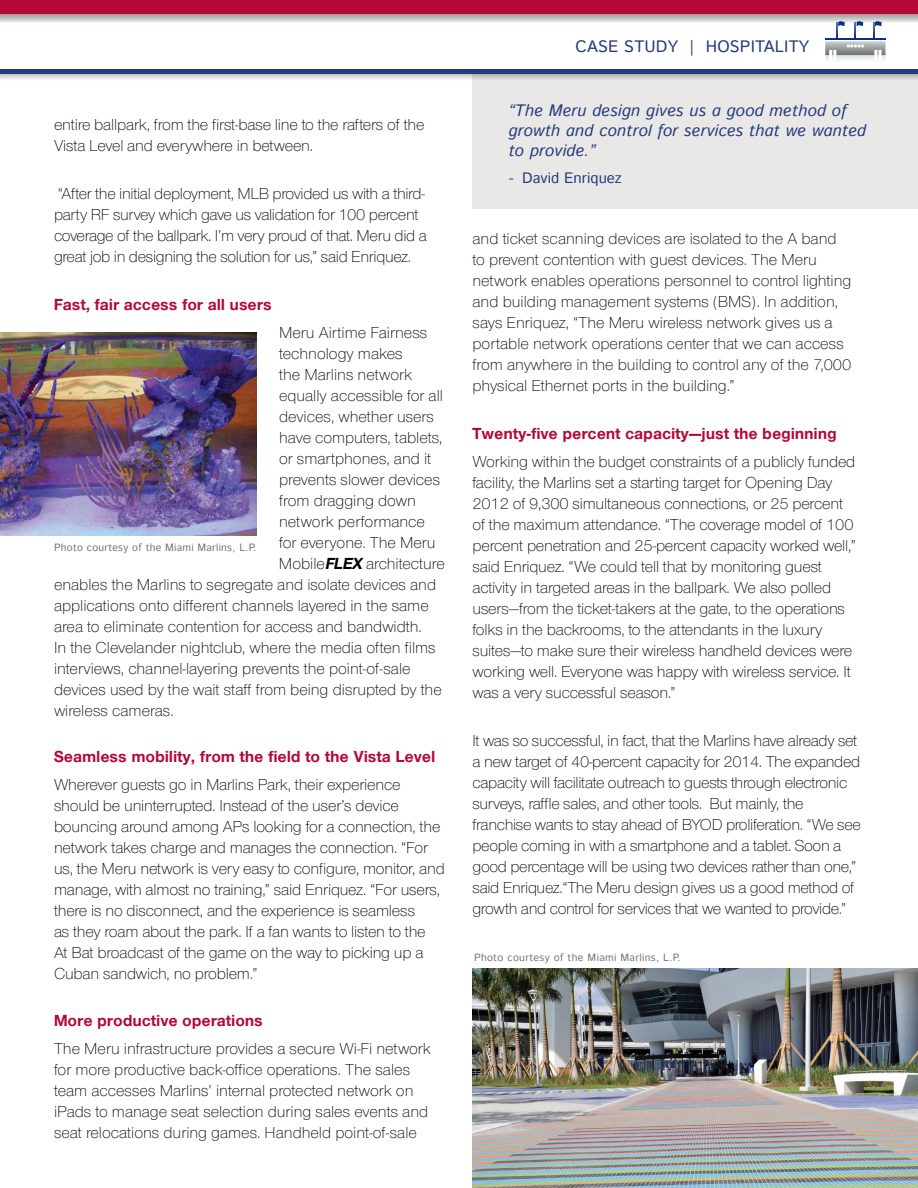
<style>
.page{position:relative;width:918px;height:1188px;background:#fff}
.page>*{position:absolute;margin:0;border:0;box-sizing:border-box;transform-origin:0 0}
.t1{font:300 16.5px/21px "Nimbus San Nov";letter-spacing:-.01em;color:#000}
.t2{font:700 16.5px "Nimbus San Nov D";letter-spacing:.03em;color:#b30838}
.t3{font:italic 16.5px/19.8px "Istok Web";letter-spacing:.01em;color:#263b7f}
.t4{font:16.5px "Istok Web";letter-spacing:.01em;color:#263b7f}
.t5{font:15px "Istok Web";color:#263b7f}
.t6{font:10.5px "Istok Web";letter-spacing:.025em;color:#767576}
.s1{font-family:"Nimbus San Nov D";font-weight:700;font-style:italic}
</style>
<div class="page">
<img style="left:472px;top:969px;width:446px;height:219px">
<img style="left:0;top:332px;width:257px;height:204px">
<div style="left:472px;top:71px;width:446px;height:137px;background:#e9e8e7"></div>
<div style="left:0;top:61px;width:918px;height:20px;background:#000;opacity:.75"></div>
<hr style="left:0;top:69px;width:918px;height:4px;background:#263b7f">
<div style="left:0;top:17px;width:918px;height:51px;background:#fff"></div>
<svg style="left:0;top:14px;width:918px;height:8px;background:#c1bfbf"></svg>
<div style="left:0;top:0;width:918px;height:14px;background:#b30838"></div>
<svg style="left:825px;top:21px;width:61px;height:39px"></svg>
<p class="t1" style="left:54px;top:114px;width:372px">entire ballpark, from the first-base line to the rafters of the<br>Vista Level and everywhere in between.</p>
<p class="t1" style="left:54px;top:183px;width:374px">“After the initial deployment, MLB provided us with a third&shy;party RF survey which gave us validation for 100 percent coverage of the ballpark. I’m very proud of that. Meru did a great job in designing the solution for us,” said Enriquez.</p>
<p class="t2" style="left:54px;top:295px;width:219px">Fast, fair access for all users</p>
<p class="t1" style="left:279px;top:322px;width:150px">Meru Airtime Fairness</p>
<p class="t1" style="left:279px;top:343px;width:125px">technology makes</p>
<p class="t1" style="left:279px;top:364px;width:134px">the Marlins network</p>
<p class="t1" style="left:279px;top:385px;width:165px">equally accessible for all</p>
<p class="t1" style="left:279px;top:406px;width:156px">devices, whether users</p>
<p class="t1" style="left:279px;top:427px;width:165px">have computers, tablets,</p>
<p class="t1" style="left:279px;top:448px;width:154px">or smartphones, and it</p>
<p class="t1" style="left:279px;top:469px;width:163px">prevents slower devices</p>
<p class="t1" style="left:279px;top:490px;width:138px">from dragging down</p>
<p class="t1" style="left:279px;top:511px;width:147px">network performance</p>
<p class="t1" style="left:279px;top:532px;width:158px">for everyone. The Meru</p>
<p class="t1" style="left:279px;top:553px;width:167px">Mobile<span class="s1">FLEX</span> architecture</p>
<p class="t1" style="left:54px;top:574px;width:384px">enables the Marlins to segregate and isolate devices and</p>
<p class="t1" style="left:54px;top:595px;width:376px">applications onto different channels layered in the same</p>
<p class="t1" style="left:54px;top:616px;width:369px">area to eliminate contention for access and bandwidth.</p>
<p class="t1" style="left:54px;top:637px;width:383px">In the Clevelander nightclub, where the media often films</p>
<p class="t1" style="left:54px;top:658px;width:358px">interviews, channel-layering prevents the point-of-sale</p>
<p class="t1" style="left:54px;top:679px;width:389px">devices used by the wait staff from being disrupted by the</p>
<p class="t1" style="left:54px;top:700px;width:121px">wireless cameras.</p>
<p class="t2" style="left:54px;top:747px;width:383px">Seamless mobility, from the field to the Vista Level</p>
<p class="t1" style="left:54px;top:774px;width:392px">Wherever guests go in Marlins Park, their experience should be uninterrupted. Instead of the user’s device bouncing around among APs looking for a connection, the network takes charge and manages the connection. “For us, the Meru network is very easy to configure, monitor, and manage, with almost no training,” said Enriquez. “For users, there is no disconnect, and the experience is seamless<br>as they roam about the park. If a fan wants to listen to the<br>At Bat broadcast of the game on the way to picking up a Cuban sandwich, no problem.”</p>
<p class="t2" style="left:54px;top:1011px;width:210px">More productive operations</p>
<p class="t1" style="left:54px;top:1038px;width:378px">The Meru infrastructure provides a secure Wi-Fi network for more productive back-office operations. The sales team accesses Marlins’ internal protected network on iPads to manage seat selection during sales events and seat relocations during games. Handheld point-of-sale</p>
<p class="t6" style="left:54px;top:541px;width:204px">Photo courtesy of the Miami Marlins, L.P.</p>
<p class="t4" style="left:576px;top:35px;width:235px">CASE STUDY | HOSPITALITY</p>
<p class="t3" style="left:509px;top:100px;width:359px">“The Meru design gives us a good method of growth and control for services that we wanted to provide.”</p>
<p class="t5" style="left:509px;top:168px;width:115px">- David Enriquez</p>
<p class="t1" style="left:473px;top:228px;width:380px">and ticket scanning devices are isolated to the A band to prevent contention with guest devices. The Meru network enables operations personnel to control lighting and building management systems (BMS). In addition, says Enriquez, “The Meru wireless network gives us a portable network operations center that we can access from anywhere in the building to control any of the 7,000 physical Ethernet ports in the building.”</p>
<p class="t2" style="left:473px;top:424px;width:366px">Twenty-five percent capacity—just the beginning</p>
<p class="t1" style="left:473px;top:451px;width:385px">Working within the budget constraints of a publicly funded facility, the Marlins set a starting target for Opening Day 2012 of 9,300 simultaneous connections, or 25 percent of the maximum attendance. “The coverage model of 100 percent penetration and 25-percent capacity worked well,” said Enriquez. “We could tell that by monitoring guest activity in targeted areas in the ballpark. We also polled users—from the ticket-takers at the gate, to the operations folks in the backrooms, to the attendants in the luxury suites—to make sure their wireless handheld devices were working well. Everyone was happy with wireless service. It was a very successful season.”</p>
<p class="t1" style="left:473px;top:730px;width:390px">It was so successful, in fact, that the Marlins have already set a new target of 40-percent capacity for 2014. The expanded capacity will facilitate outreach to guests through electronic surveys, raffle sales, and other tools. But mainly, the franchise wants to stay ahead of BYOD proliferation. “We see people coming in with a smartphone and a tablet. Soon a good percentage will be using two devices rather than one,” said Enriquez.“The Meru design gives us a good method of growth and control for services that we wanted to provide.”</p>
<p class="t6" style="left:474px;top:950px;width:208px">Photo courtesy of the Miami Marlins, L.P.</p>
</div>
